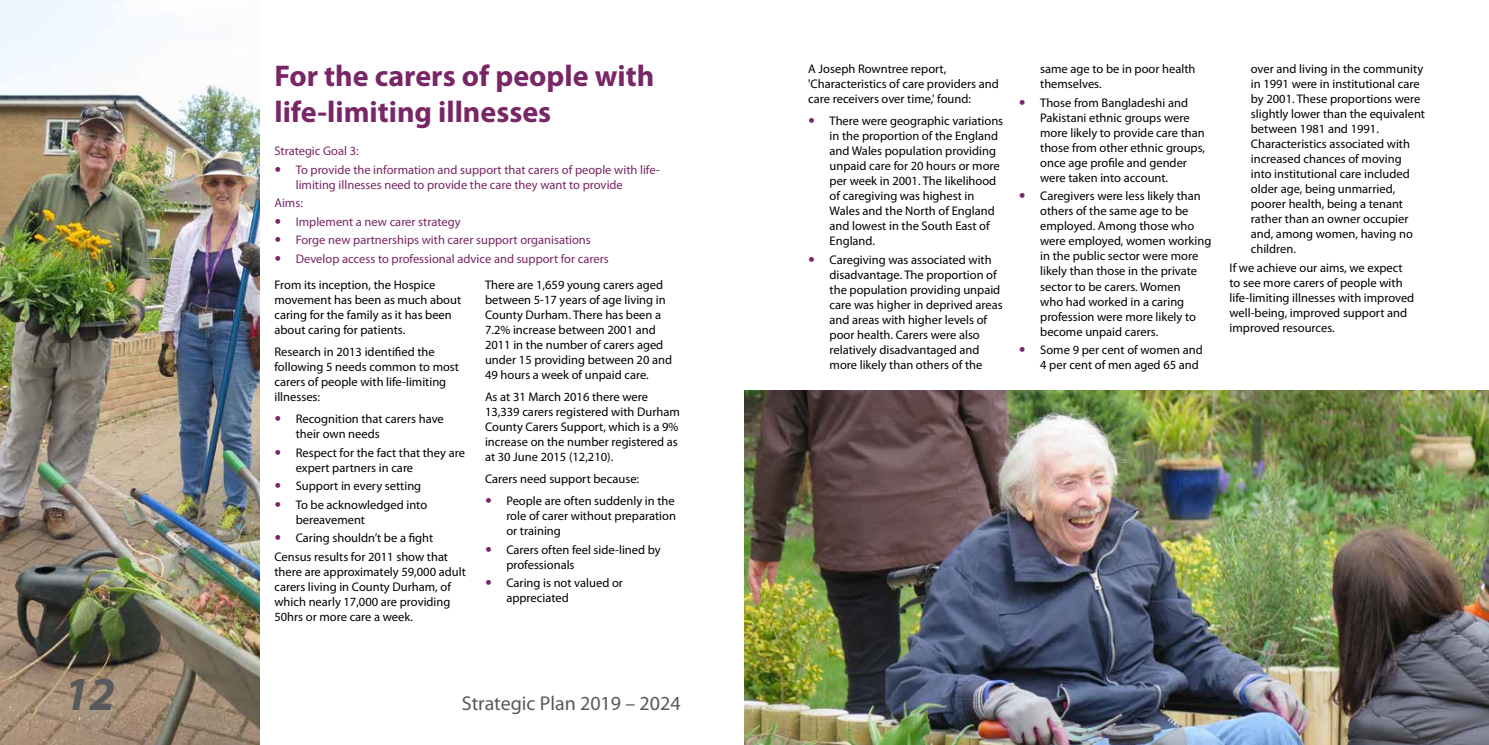
<style>
.page{position:relative;width:1489px;height:745px;background:#fff}
.page>*{position:absolute;margin:0;border:0;box-sizing:border-box;transform-origin:0 0}
.t1{font:italic 700 47.5px "Myriad Pro";color:#58595b}
.t2{font:700 30px/36px "Myriad Pro";color:#782665}
.t3{font:20px "Myriad Pro";color:#58595b}
.t4{font:12.5px/15px "Myriad Pro";color:#000}
.t5{font:12.5px/18.5px "Myriad Pro";color:#782665}
</style>
<div class="page">
<img style="left:744px;top:390px;width:744px;height:354px">
<img style="left:0;top:0;width:259px;height:744px">
<h1 class="t1" style="left:64px;top:662px;width:53px">12</h1>
<h2 class="t2" style="left:274px;top:57px;width:381px">For the carers of people with life-limiting illnesses</h2>
<p class="t5" style="left:296px;top:141px;width:366px;text-indent:-21px">Strategic Goal 3:<br>To provide the information and support that carers of people with life-</p>
<p class="t5" style="left:296px;top:175px;width:329px">limiting illnesses need to provide the care they want to provide</p>
<p class="t5" style="left:274px;top:193px;width:30px">Aims:</p>
<p class="t5" style="left:296px;top:212px;width:166px">Implement a new carer strategy</p>
<p class="t5" style="left:296px;top:231px;width:296px">Forge new partnerships with carer support organisations</p>
<p class="t5" style="left:296px;top:249px;width:314px">Develop access to professional advice and support for carers</p>
<p class="t4" style="left:274px;top:276px;width:188px">From its inception, the Hospice movement has been as much about caring for the family as it has been about caring for patients.</p>
<p class="t4" style="left:274px;top:344px;width:186px">Research in 2013 identified the following 5 needs common to most carers of people with life-limiting illnesses:</p>
<p class="t4" style="left:296px;top:411px;width:150px">Recognition that carers have their own needs</p>
<p class="t4" style="left:296px;top:444px;width:171px">Respect for the fact that they are expert partners in care</p>
<p class="t4" style="left:296px;top:476px;width:133px;line-height:18.5px">Support in every setting<br>To be acknowledged into</p>
<p class="t4" style="left:296px;top:511px;width:71px">bereavement</p>
<p class="t4" style="left:296px;top:530px;width:139px">Caring shouldn’t be a fight</p>
<p class="t4" style="left:274px;top:548px;width:175px">Census results for 2011 show that</p>
<p class="t4" style="left:274px;top:563px;width:193px">there are approximately 59,000 adult carers living in County Durham, of which nearly 17,000 are providing<br>50hrs or more care a week.</p>
<p class="t4" style="left:485px;top:276px;width:188px">There are 1,659 young carers aged between 5-17 years of age living in<br>County Durham. There has been a<br>7.2% increase between 2001 and<br>2011 in the number of carers aged under 15 providing between 20 and<br>49 hours a week of unpaid care.</p>
<p class="t4" style="left:485px;top:388px;width:196px">As at 31 March 2016 there were<br>13,339 carers registered with Durham<br>County Carers Support, which is a 9% increase on the number registered as at 30 June 2015 (12,210).</p>
<p class="t4" style="left:506px;top:467px;width:170px;line-height:22.1px;text-indent:-21px">Carers need support because:<br>People are often suddenly in the</p>
<p class="t4" style="left:506px;top:508px;width:171px">role of carer without preparation or training</p>
<p class="t4" style="left:506px;top:541px;width:156px">Carers often feel side-lined by professionals</p>
<p class="t4" style="left:506px;top:575px;width:118px">Caring is not valued or appreciated</p>
<h3 class="t3" style="left:462px;top:690px;width:220px">Strategic Plan 2019 – 2024</h3>
<p class="t4" style="left:808px;top:61px;width:192px">A Joseph Rowntree report, 'Characteristics of care providers and care receivers over time,' found:</p>
<p class="t4" style="left:829px;top:113px;width:175px">There were geographic variations in the proportion of the England and Wales population providing unpaid care for 20 hours or more per week in 2001. The likelihood of caregiving was highest in<br>Wales and the North of England and lowest in the South East of<br>England.</p>
<p class="t4" style="left:829px;top:252px;width:175px">Caregiving was associated with disadvantage. The proportion of the population providing unpaid care was higher in deprived areas and areas with higher levels of poor health. Carers were also relatively disadvantaged and more likely than others of the</p>
<p class="t4" style="left:1040px;top:61px;width:157px">same age to be in poor health themselves.</p>
<p class="t4" style="left:1040px;top:95px;width:166px">Those from Bangladeshi and<br>Pakistani ethnic groups were more likely to provide care than those from other ethnic groups, once age profile and gender were taken into account.</p>
<p class="t4" style="left:1040px;top:188px;width:173px">Caregivers were less likely than others of the same age to be employed. Among those who were employed, women working in the public sector were more likely than those in the private sector to be carers. Women<br>who had worked in a caring profession were more likely to become unpaid carers.</p>
<p class="t4" style="left:1040px;top:342px;width:164px">Some 9 per cent of women and<br>4 per cent of men aged 65 and</p>
<p class="t4" style="left:1250px;top:61px;width:176px">over and living in the community in 1991 were in institutional care by 2001. These proportions were slightly lower than the equivalent between 1981 and 1991.<br>Characteristics associated with increased chances of moving into institutional care included older age, being unmarried, poorer health, being a tenant rather than an owner occupier and, among women, having no children.</p>
<p class="t4" style="left:1229px;top:260px;width:186px">If we achieve our aims, we expect to see more carers of people with life-limiting illnesses with improved well-being, improved support and improved resources.</p>
</div>
